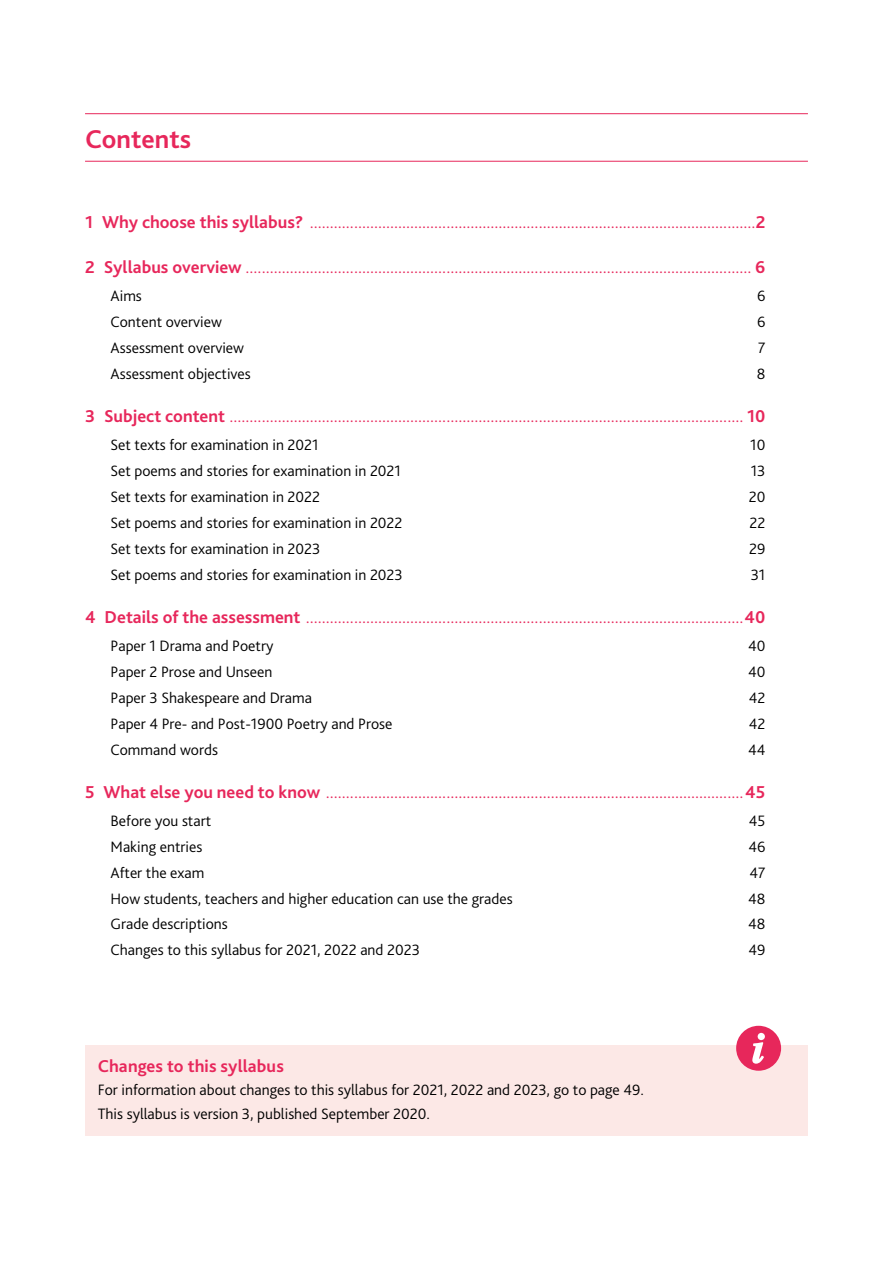
<style>
.page{position:relative;width:893px;height:1263px;background:#fff}
.page>*{position:absolute;margin:0;border:0;box-sizing:border-box;transform-origin:0 0}
.t1{font:700 27px "Bliss Pro";color:#e7275b}
.t2{font:300 18px "Bliss Pro";color:#e7275b}
.t3{font:700 18px "Bliss Pro";letter-spacing:.005em;color:#e7275b}
.t4{font:300 15.75px/23.7px "Bliss Pro";color:#000}
.s1{font-weight:700}
</style>
<div class="page">
<hr style="left:85px;top:113px;width:723px;height:1px;background:#e7275b">
<hr style="left:85px;top:161px;width:723px;height:1px;background:#e7275b">
<div style="left:85px;top:1045px;width:723px;height:90px;background:#fce8e6"></div>
<svg style="left:736px;top:1026px;width:45px;height:45px"></svg>
<h1 class="t1" style="left:85px;top:122px;width:108px">Contents</h1>
<p class="t2" style="left:85px;top:210px;width:682px"><span class="s1">1 Why choose this syllabus?</span> ...............................................................................................................<span class="s1">2</span></p>
<p class="t2" style="left:85px;top:256px;width:682px"><span class="s1">2 Syllabus overview</span> .............................................................................................................................. <span class="s1">6</span></p>
<p class="t4" style="left:111px;top:284px;width:33px">Aims</p>
<p class="t4" style="left:757px;top:284px;width:10px">6</p>
<p class="t4" style="left:111px;top:310px;width:113px">Content overview</p>
<p class="t4" style="left:757px;top:310px;width:10px">6</p>
<p class="t4" style="left:111px;top:336px;width:135px">Assessment overview</p>
<p class="t4" style="left:758px;top:336px;width:9px">7</p>
<p class="t4" style="left:111px;top:362px;width:142px">Assessment objectives</p>
<p class="t4" style="left:757px;top:362px;width:10px">8</p>
<p class="t2" style="left:85px;top:405px;width:682px"><span class="s1">3 Subject content</span> ................................................................................................................................ <span class="s1">10</span></p>
<p class="t4" style="left:111px;top:433px;width:209px">Set texts for examination in 2021</p>
<p class="t4" style="left:750px;top:433px;width:17px">10</p>
<p class="t4" style="left:111px;top:459px;width:292px">Set poems and stories for examination in 2021</p>
<p class="t4" style="left:751px;top:459px;width:16px">13</p>
<p class="t4" style="left:111px;top:485px;width:211px">Set texts for examination in 2022</p>
<p class="t4" style="left:749px;top:485px;width:18px">20</p>
<p class="t4" style="left:111px;top:511px;width:293px">Set poems and stories for examination in 2022</p>
<p class="t4" style="left:749px;top:511px;width:17px">22</p>
<p class="t4" style="left:111px;top:537px;width:211px">Set texts for examination in 2023</p>
<p class="t4" style="left:749px;top:537px;width:18px">29</p>
<p class="t4" style="left:111px;top:562px;width:294px">Set poems and stories for examination in 2023</p>
<p class="t4" style="left:751px;top:562px;width:16px">31</p>
<p class="t2" style="left:85px;top:606px;width:682px"><span class="s1">4 Details of the assessment</span> .............................................................................................................<span class="s1">40</span></p>
<p class="t4" style="left:111px;top:634px;width:164px">Paper 1 Drama and Poetry</p>
<p class="t4" style="left:748px;top:634px;width:19px">40</p>
<p class="t4" style="left:111px;top:660px;width:163px">Paper 2 Prose and Unseen</p>
<p class="t4" style="left:748px;top:660px;width:19px">40</p>
<p class="t4" style="left:111px;top:686px;width:203px">Paper 3 Shakespeare and Drama</p>
<p class="t4" style="left:749px;top:686px;width:18px">42</p>
<p class="t4" style="left:111px;top:711px;width:283px">Paper 4 Pre- and Post-1900 Poetry and Prose</p>
<p class="t4" style="left:749px;top:711px;width:18px">42</p>
<p class="t4" style="left:111px;top:737px;width:109px">Command words</p>
<p class="t4" style="left:748px;top:737px;width:19px">44</p>
<p class="t2" style="left:85px;top:781px;width:682px"><span class="s1">5 What else you need to know</span> ........................................................................................................<span class="s1">45</span></p>
<p class="t4" style="left:111px;top:809px;width:102px">Before you start</p>
<p class="t4" style="left:749px;top:809px;width:18px">45</p>
<p class="t4" style="left:111px;top:835px;width:93px">Making entries</p>
<p class="t4" style="left:748px;top:835px;width:19px">46</p>
<p class="t4" style="left:111px;top:860px;width:95px">After the exam</p>
<p class="t4" style="left:749px;top:860px;width:17px">47</p>
<p class="t4" style="left:111px;top:886px;width:404px">How students, teachers and higher education can use the grades</p>
<p class="t4" style="left:748px;top:886px;width:19px">48</p>
<p class="t4" style="left:111px;top:912px;width:119px">Grade descriptions</p>
<p class="t4" style="left:748px;top:912px;width:19px">48</p>
<p class="t4" style="left:111px;top:938px;width:311px">Changes to this syllabus for 2021, 2022 and 2023</p>
<p class="t4" style="left:748px;top:938px;width:18px">49</p>
<p class="t3" style="left:98px;top:1054px;width:188px">Changes to this syllabus</p>
<p class="t4" style="left:98px;top:1078px;width:548px">For information about changes to this syllabus for 2021, 2022 and 2023, go to page 49.<br>This syllabus is version 3, published September 2020.</p>
</div>
